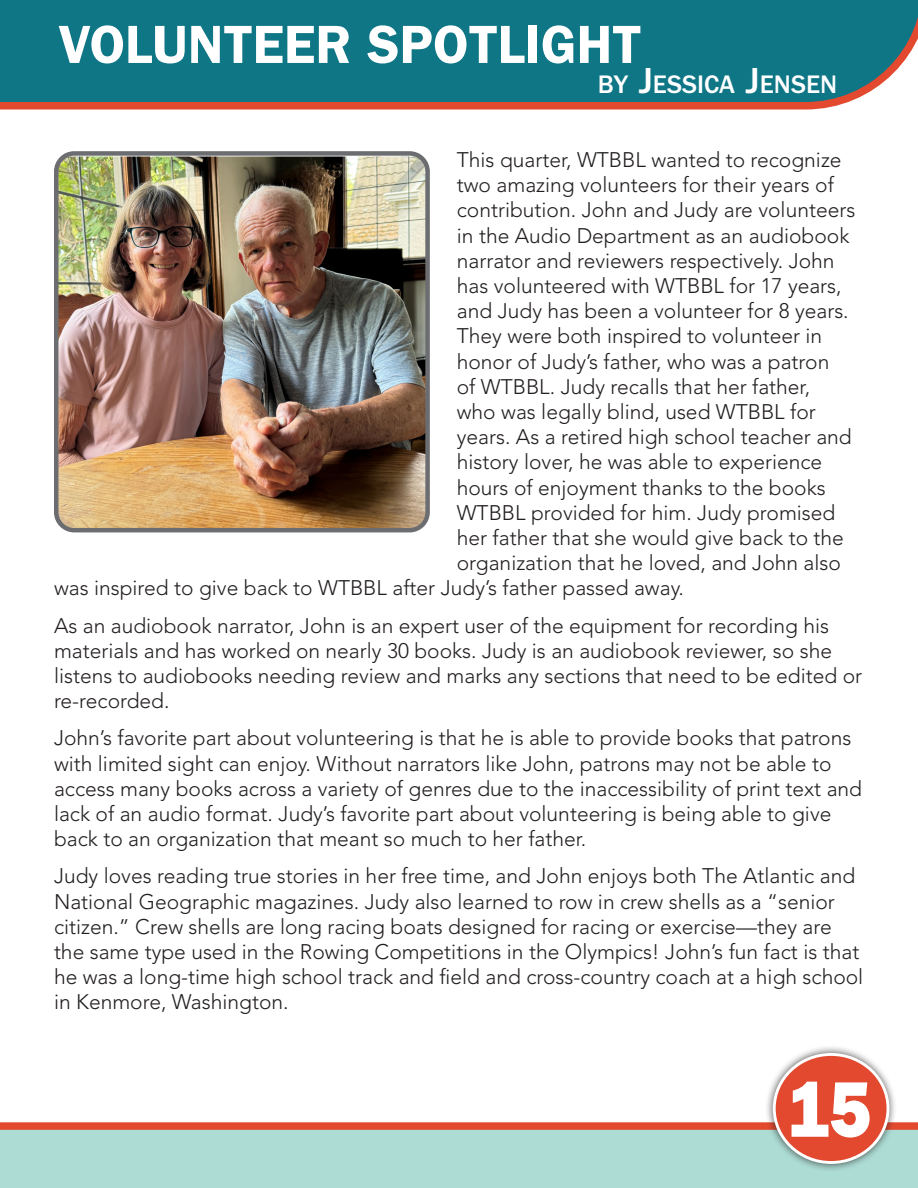
<style>
.page{position:relative;width:918px;height:1188px;background:#fff}
.page>*{position:absolute;margin:0;border:0;box-sizing:border-box;transform-origin:0 0}
.t1{font:79.2px "ITC Franklin Gothic Std Hvy";color:#fff;scale:.89 1}
.t2{font:600 54px "ITC Franklin Gothic Std";color:#fff}
.t3{font:500 26.25px "ITC Franklin Gothic Std";color:#fff}
.t4{font:300 21px/25.2px "Avenir LT Std";color:#231f20}
.s1{font-size:37.5px}
</style>
<div class="page">
<svg style="left:0;top:1122px;width:918px;height:66px;background:#b2ccc2"></svg>
<div style="left:765px;top:1045px;width:132px;height:127px;background:#231f20;opacity:.75"></div>
<div style="left:774px;top:1054px;width:114px;height:108px;background:#e2492f;border-radius:50%"></div>
<div style="left:773px;top:1053px;width:116px;height:111px;border:3px solid #fff;border-radius:50%"></div>
<svg style="left:0;top:0;width:918px;height:110px;background:#247683"></svg>
<img style="left:59px;top:157px;width:366px;height:370px">
<div style="left:54px;top:151px;width:376px;height:381px;border:4px solid #6c6d70;border-radius:18px"></div>
<p class="t2" style="left:58px;top:13px;width:585px">VOLUNTEER SPOTLIGHT</p>
<p class="t3" style="left:598px;top:70px;width:241px">BY <span class="s1">J</span>ESSICA <span class="s1">J</span>ENSEN</p>
<p class="t4" style="left:457px;top:147px;width:386px">This quarter, WTBBL wanted to recognize</p>
<p class="t4" style="left:457px;top:173px;width:379px">two amazing volunteers for their years of</p>
<p class="t4" style="left:457px;top:198px;width:400px">contribution. John and Judy are volunteers</p>
<p class="t4" style="left:457px;top:223px;width:394px">in the Audio Department as an audiobook</p>
<p class="t4" style="left:457px;top:248px;width:379px">narrator and reviewers respectively. John</p>
<p class="t4" style="left:457px;top:273px;width:386px">has volunteered with WTBBL for 17 years,</p>
<p class="t4" style="left:457px;top:299px;width:393px">and Judy has been a volunteer for 8 years.</p>
<p class="t4" style="left:457px;top:324px;width:367px">They were both inspired to volunteer in</p>
<p class="t4" style="left:457px;top:349px;width:374px">honor of Judy’s father, who was a patron</p>
<p class="t4" style="left:457px;top:374px;width:355px">of WTBBL. Judy recalls that her father,</p>
<p class="t4" style="left:457px;top:399px;width:361px">who was legally blind, used WTBBL for</p>
<p class="t4" style="left:457px;top:425px;width:396px">years. As a retired high school teacher and</p>
<p class="t4" style="left:457px;top:450px;width:367px">history lover, he was able to experience</p>
<p class="t4" style="left:457px;top:475px;width:370px">hours of enjoyment thanks to the books</p>
<p class="t4" style="left:457px;top:500px;width:380px">WTBBL provided for him. Judy promised</p>
<p class="t4" style="left:457px;top:525px;width:389px">her father that she would give back to the</p>
<p class="t4" style="left:457px;top:551px;width:386px">organization that he loved, and John also</p>
<p class="t4" style="left:54px;top:576px;width:631px">was inspired to give back to WTBBL after Judy’s father passed away.</p>
<p class="t4" style="left:54px;top:613px;width:810px">As an audiobook narrator, John is an expert user of the equipment for recording his materials and has worked on nearly 30 books. Judy is an audiobook reviewer, so she listens to audiobooks needing review and marks any sections that need to be edited or re-recorded.</p>
<p class="t4" style="left:54px;top:726px;width:810px">John’s favorite part about volunteering is that he is able to provide books that patrons with limited sight can enjoy. Without narrators like John, patrons may not be able to access many books across a variety of genres due to the inaccessibility of print text and lack of an audio format. Judy’s favorite part about volunteering is being able to give back to an organization that meant so much to her father.</p>
<p class="t4" style="left:54px;top:864px;width:811px">Judy loves reading true stories in her free time, and John enjoys both The Atlantic and National Geographic magazines. Judy also learned to row in crew shells as a “senior citizen.” Crew shells are long racing boats designed for racing or exercise—they are the same type used in the Rowing Competitions in the Olympics! John’s fun fact is that he was a long-time high school track and field and cross-country coach at a high school in Kenmore, Washington.</p>
<h1 class="t1" style="left:789px;top:1063px;width:95px">15</h1>
</div>
